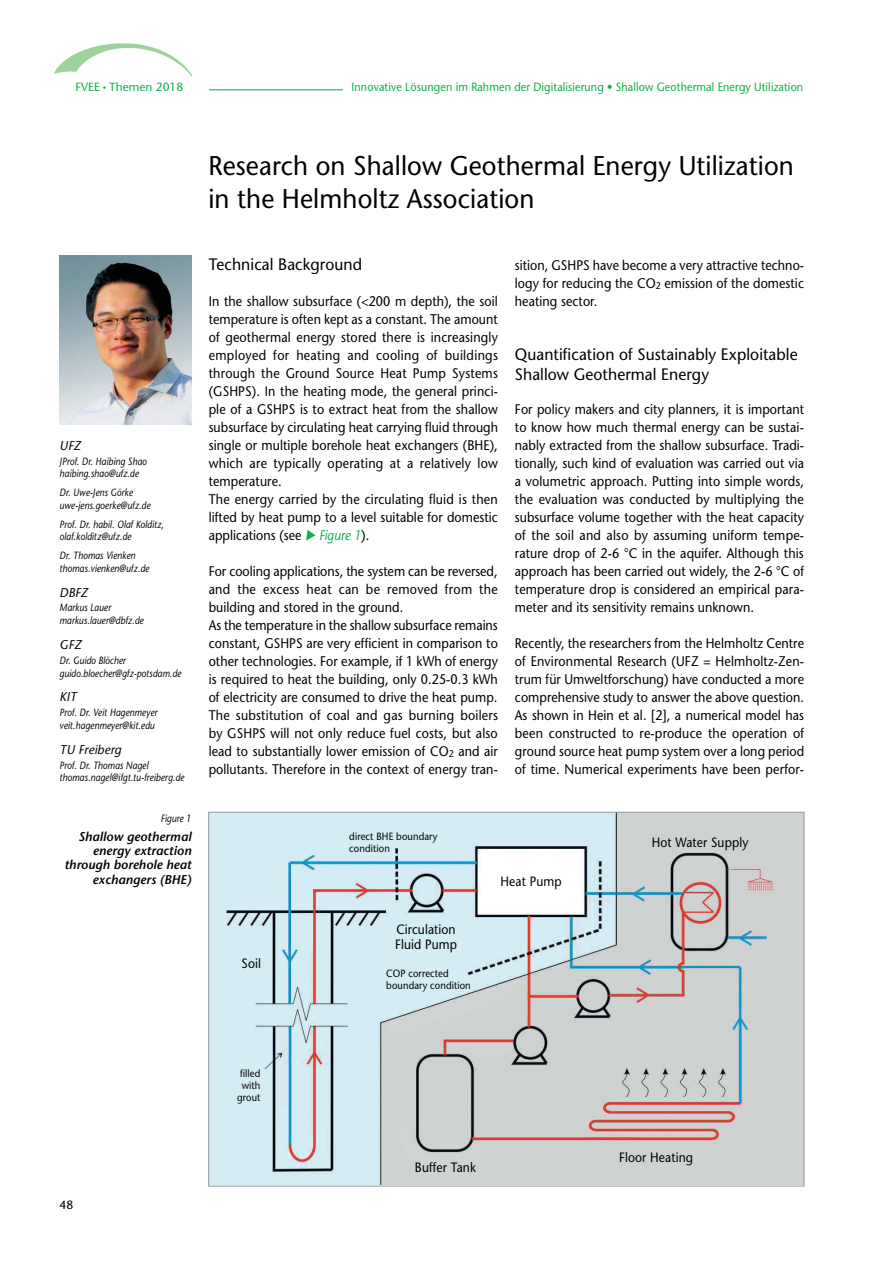
<style>
.page{position:relative;width:893px;height:1263px;background:#fff}
.page>*{position:absolute;margin:0;border:0;box-sizing:border-box;transform-origin:0 0}
.t1{font:27px/33px "Stone Sans";letter-spacing:.005em;color:#000;scale:.95 1}
.t2{font:16.5px/19.5px "Stone Sans";letter-spacing:.005em;color:#000;scale:.95 1}
.t3{font:13.95px/18px "Stone Sans";letter-spacing:.005em;color:#000;text-align:justify;scale:.9 1}
.t4{font:italic 13.95px "Stone Sans";color:#0db14b;scale:.9 1}
.t5{font:13.5px/15px "Stone Sans";letter-spacing:.01em;color:#000;scale:.9 1}
.t6{font:italic 600 12.75px/14.2px "Stone Sans";letter-spacing:.005em;color:#000;text-align:right}
.t7{font:italic 12.75px "Stone Sans";letter-spacing:.005em;color:#000}
.t8{font:12px "Stone Sans";letter-spacing:.01em;color:#0db14b;scale:.9 1}
.t9{font:12px "Stone Sans";color:#000}
.t10{font:11.85px "Stone Sans";color:#0db14b}
.t11{font:italic 10.5px/12.8px "Stone Sans";letter-spacing:.005em;color:#000;scale:.85 1}
.t12{font:10.5px/12px "Stone Sans";letter-spacing:.01em;color:#000;scale:.9 1}
.s1{font-weight:700;font-size:6.9px}
.s2{font-style:normal;color:#000}
</style>
<div class="page">
<img style="left:54px;top:43px;width:139px;height:34px">
<hr style="left:209px;top:89px;width:595px;height:1px;background:#0db14b">
<div style="left:343px;top:71px;width:464px;height:30px;background:#fff"></div>
<img style="left:60px;top:255px;width:131px;height:170px">
<img style="left:210px;top:814px;width:592px;height:370px">
<p class="t10" style="left:76px;top:80px;width:109px">FVEE <span class="s1">•</span> Themen 2018</p>
<p class="t8" style="left:352px;top:80px;width:503px">Innovative Lösungen im Rahmen der Digitalisierung • Shallow Geothermal Energy Utilization</p>
<h1 class="t1" style="left:208px;top:149px;width:618px">Research on Shallow Geothermal Energy Utilization in the Helmholtz Association</h1>
<p class="t7" style="left:60px;top:438px;width:23px">UFZ</p>
<p class="t11" style="left:60px;top:455px;width:104px">JProf. Dr. Haibing Shao haibing.shao@ufz.de</p>
<p class="t11" style="left:60px;top:486px;width:109px">Dr. Uwe-Jens Görke uwe-jens.goerke@ufz.de</p>
<p class="t11" style="left:60px;top:518px;width:124px">Prof. Dr. habil. Olaf Kolditz, olaf.kolditz@ufz.de</p>
<p class="t11" style="left:60px;top:549px;width:107px">Dr. Thomas Vienken thomas.vienken@ufz.de</p>
<p class="t7" style="left:60px;top:584px;width:30px">DBFZ</p>
<p class="t11" style="left:60px;top:601px;width:101px">Markus Lauer markus.lauer@dbfz.de</p>
<p class="t7" style="left:60px;top:637px;width:24px">GFZ</p>
<p class="t11" style="left:60px;top:654px;width:145px">Dr. Guido Blöcher guido.bloecher@gfz-potsdam.de</p>
<p class="t7" style="left:60px;top:689px;width:19px">KIT</p>
<p class="t11" style="left:60px;top:706px;width:117px">Prof. Dr. Veit Hagenmeyer veit.hagenmeyer@kit.edu</p>
<p class="t7" style="left:60px;top:742px;width:63px">TU Freiberg</p>
<p class="t11" style="left:60px;top:759px;width:148px">Prof. Dr. Thomas Nagel thomas.nagel@ifgt.tu-freiberg.de</p>
<p class="t11" style="left:161px;top:812px;width:37px">Figure 1</p>
<p class="t6" style="left:64px;top:829px;width:128px">Shallow geothermal energy extraction through borehole heat exchangers (BHE)</p>
<p class="t2" style="left:209px;top:255px;width:163px">Technical Background</p>
<p class="t3" style="left:209px;top:292px;width:323px;text-align:left">In the shallow subsurface (&lt;200 m depth), the soil temperature is often kept as a constant. The amount of geothermal energy stored there is increasingly employed for heating and cooling of buildings through the Ground Source Heat Pump Systems (GSHPS). In the heating mode, the general princi&shy;ple of a GSHPS is to extract heat from the shallow subsurface by circulating heat carrying fluid through single or multiple borehole heat exchangers (BHE), which are typically operating at a relatively low temperature.<br>The energy carried by the circulating fluid is then lifted by heat pump to a level suitable for domestic applications (see</p>
<p class="t4" style="left:319px;top:527px;width:57px">Figure 1<span class="s2">).</span></p>
<p class="t3" style="left:209px;top:562px;width:323px;text-align:left">For cooling applications, the system can be reversed, and the excess heat can be removed from the building and stored in the ground.<br>As the temperature in the shallow subsurface remains constant, GSHPS are very efficient in comparison to other technologies. For example, if 1 kWh of energy is required to heat the building, only 0.25-0.3 kWh of electricity are consumed to drive the heat pump.<br>The substitution of coal and gas burning boilers by GSHPS will not only reduce fuel costs, but also lead to substantially lower emission of CO<sub>2</sub> and air pollutants. Therefore in the context of energy tran-</p>
<p class="t3" style="left:515px;top:256px;width:323px">sition, GSHPS have become a very attractive techno&shy;logy for reducing the CO<sub>2</sub> emission of the domestic heating sector.</p>
<p class="t2" style="left:515px;top:345px;width:299px">Quantification of Sustainably Exploitable<br>Shallow Geothermal Energy</p>
<p class="t3" style="left:515px;top:400px;width:323px">For policy makers and city planners, it is important to know how much thermal energy can be sustai&shy;nably extracted from the shallow subsurface. Tradi&shy;tionally, such kind of evaluation was carried out via a volumetric approach. Putting into simple words, the evaluation was conducted by multiplying the subsurface volume together with the heat capacity of the soil and also by assuming uniform tempe&shy;rature drop of 2-6 °C in the aquifer. Although this approach has been carried out widely, the 2-6 °C of temperature drop is considered an empirical para&shy;meter and its sensitivity remains unknown.</p>
<p class="t3" style="left:515px;top:634px;width:323px">Recently, the researchers from the Helmholtz Centre of Environmental Research (UFZ = Helmholtz-Zen&shy;trum für Umweltforschung) have conducted a more comprehensive study to answer the above question.<br>As shown in Hein et al. [2], a numerical model has been constructed to re-produce the operation of ground source heat pump system over a long period of time. Numerical experiments have been perfor-</p>
<p class="t12" style="left:349px;top:830px;width:99px">direct BHE boundary condition</p>
<p class="t5" style="left:652px;top:834px;width:109px">Hot Water Supply</p>
<p class="t5" style="left:242px;top:956px;width:23px">Soil</p>
<p class="t5" style="left:395px;top:921px;width:70px">Circulation<br>Fluid Pump</p>
<p class="t12" style="left:386px;top:967px;width:95px">COP corrected boundary condition</p>
<p class="t5" style="left:501px;top:874px;width:69px">Heat Pump</p>
<p class="t9" style="left:60px;top:1197px;width:15px">48</p>
<p class="t12" style="left:237px;top:1067px;width:27px;text-align:center">filled with grout</p>
<p class="t5" style="left:415px;top:1159px;width:69px">Buffer Tank</p>
<p class="t5" style="left:619px;top:1150px;width:84px">Floor Heating</p>
</div>
